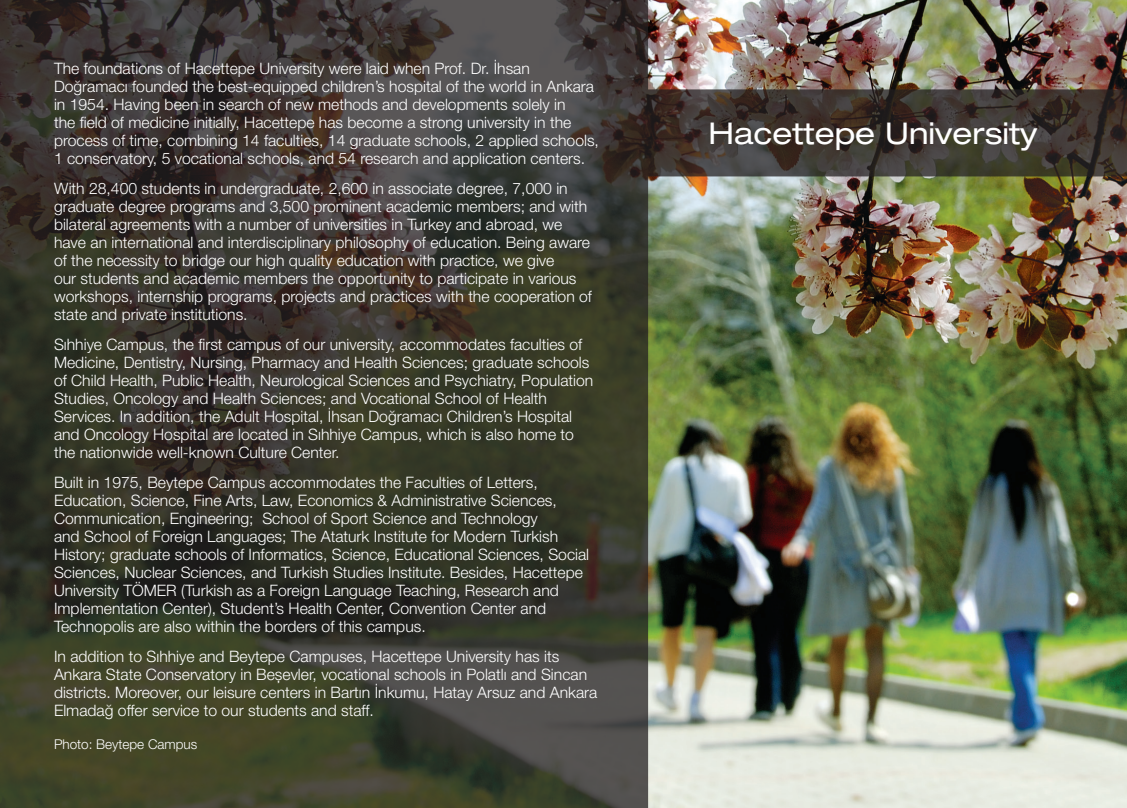
<style>
.page{position:relative;width:1127px;height:808px;background:#fff}
.page>*{position:absolute;margin:0;border:0;box-sizing:border-box;transform-origin:0 0}
.t1{font:expanded 30px "Helvetica Neue LT Pro";color:#fff}
.t2{font:300 15.75px/18px "Helvetica Neue LT Pro";color:#fff}
.t3{font:300 13.5px "Helvetica Neue LT Pro";color:#fff}
</style>
<div class="page">
<img style="left:0;top:0;width:1127px;height:808px">
<p class="t2" style="left:54px;top:59px;width:546px">The foundations of Hacettepe University were laid when Prof. Dr. İhsan Doğramacı founded the best-equipped children’s hospital of the world in Ankara in 1954. Having been in search of new methods and developments solely in<br>the field of medicine initially, Hacettepe has become a strong university in the process of time, combining 14 faculties, 14 graduate schools, 2 applied schools, 1 conservatory, 5 vocational schools, and 54 research and application centers.</p>
<p class="t2" style="left:54px;top:179px;width:539px">With 28,400 students in undergraduate, 2,600 in associate degree, 7,000 in graduate degree programs and 3,500 prominent academic members; and with bilateral agreements with a number of universities in Turkey and abroad, we have an international and interdisciplinary philosophy of education. Being aware of the necessity to bridge our high quality education with practice, we give<br>our students and academic members the opportunity to participate in various workshops, internship programs, projects and practices with the cooperation of state and private institutions.</p>
<p class="t2" style="left:54px;top:335px;width:541px">Sıhhiye Campus, the first campus of our university, accommodates faculties of Medicine, Dentistry, Nursing, Pharmacy and Health Sciences; graduate schools of Child Health, Public Health, Neurological Sciences and Psychiatry, Population Studies, Oncology and Health Sciences; and Vocational School of Health Services. In addition, the Adult Hospital, İhsan Doğramacı Children’s Hospital and Oncology Hospital are located in Sıhhiye Campus, which is also home to the nationwide well-known Culture Center.</p>
<p class="t2" style="left:54px;top:473px;width:537px">Built in 1975, Beytepe Campus accommodates the Faculties of Letters, Education, Science, Fine Arts, Law, Economics &amp; Administrative Sciences, Communication, Engineering; School of Sport Science and Technology<br>and School of Foreign Languages; The Ataturk Institute for Modern Turkish History; graduate schools of Informatics, Science, Educational Sciences, Social Sciences, Nuclear Sciences, and Turkish Studies Institute. Besides, Hacettepe University TÖMER (Turkish as a Foreign Language Teaching, Research and Implementation Center), Student’s Health Center, Convention Center and Technopolis are also within the borders of this campus.</p>
<p class="t2" style="left:54px;top:647px;width:545px">In addition to Sıhhiye and Beytepe Campuses, Hacettepe University has its Ankara State Conservatory in Beşevler, vocational schools in Polatlı and Sincan districts. Moreover, our leisure centers in Bartın İnkumu, Hatay Arsuz and Ankara Elmadağ offer service to our students and staff.</p>
<p class="t3" style="left:54px;top:736px;width:145px">Photo: Beytepe Campus</p>
<h1 class="t1" style="left:708px;top:116px;width:330px">Hacettepe University</h1>
</div>
